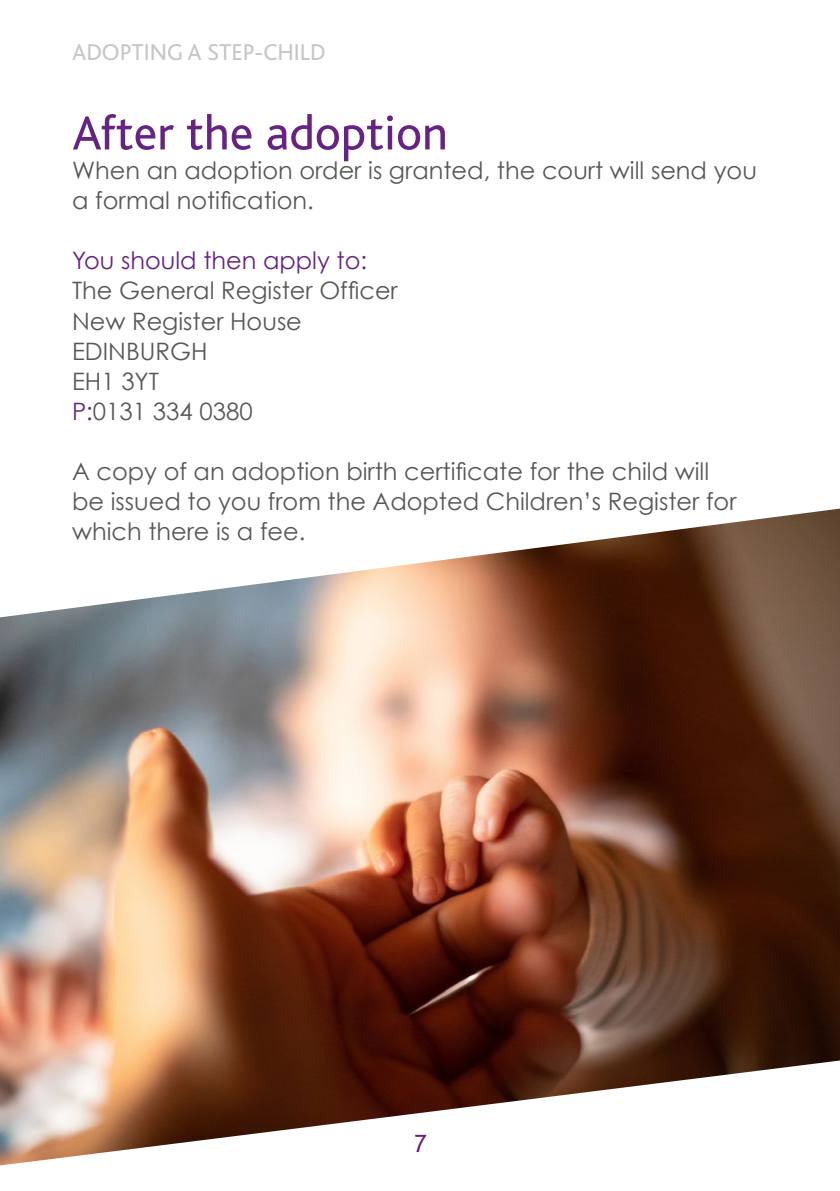
<style>
.page{position:relative;width:840px;height:1191px;background:#fff}
.page>*{position:absolute;margin:0;border:0;box-sizing:border-box;transform-origin:0 0}
.t1{font:50px "Bliss";color:#662383}
.t2{font:26px "Bliss";color:#662383}
.t3{font:24px/30px "Century Gothic";color:#575756}
.t4{font:24px "Century Gothic";color:#662383}
.t5{font:24px "Bliss";color:#c6c6c6}
.s1{color:#662383}
</style>
<div class="page">
<img style="left:0;top:508px;width:839px;height:657px">
<p class="t5" style="left:72px;top:40px;width:255px">ADOPTING A STEP-CHILD</p>
<p class="t1" style="left:72px;top:107px;width:377px">After the adoption</p>
<p class="t3" style="left:72px;top:155px;width:686px">When an adoption order is granted, the court will send you a formal notification.</p>
<p class="t4" style="left:72px;top:246px;width:296px">You should then apply to:</p>
<p class="t3" style="left:72px;top:275px;width:327px">The General Register Officer</p>
<p class="t3" style="left:72px;top:305px;width:231px">New Register House</p>
<p class="t3" style="left:72px;top:335px;width:137px">EDINBURGH</p>
<p class="t3" style="left:72px;top:365px;width:88px">EH1 3YT</p>
<p class="t3" style="left:72px;top:395px;width:182px"><span class="s1">P:</span>0131 334 0380</p>
<p class="t3" style="left:72px;top:455px;width:665px">A copy of an adoption birth certificate for the child will be issued to you from the Adopted Children’s Register for which there is a fee.</p>
<p class="t2" style="left:413px;top:1129px;width:15px">7</p>
</div>
